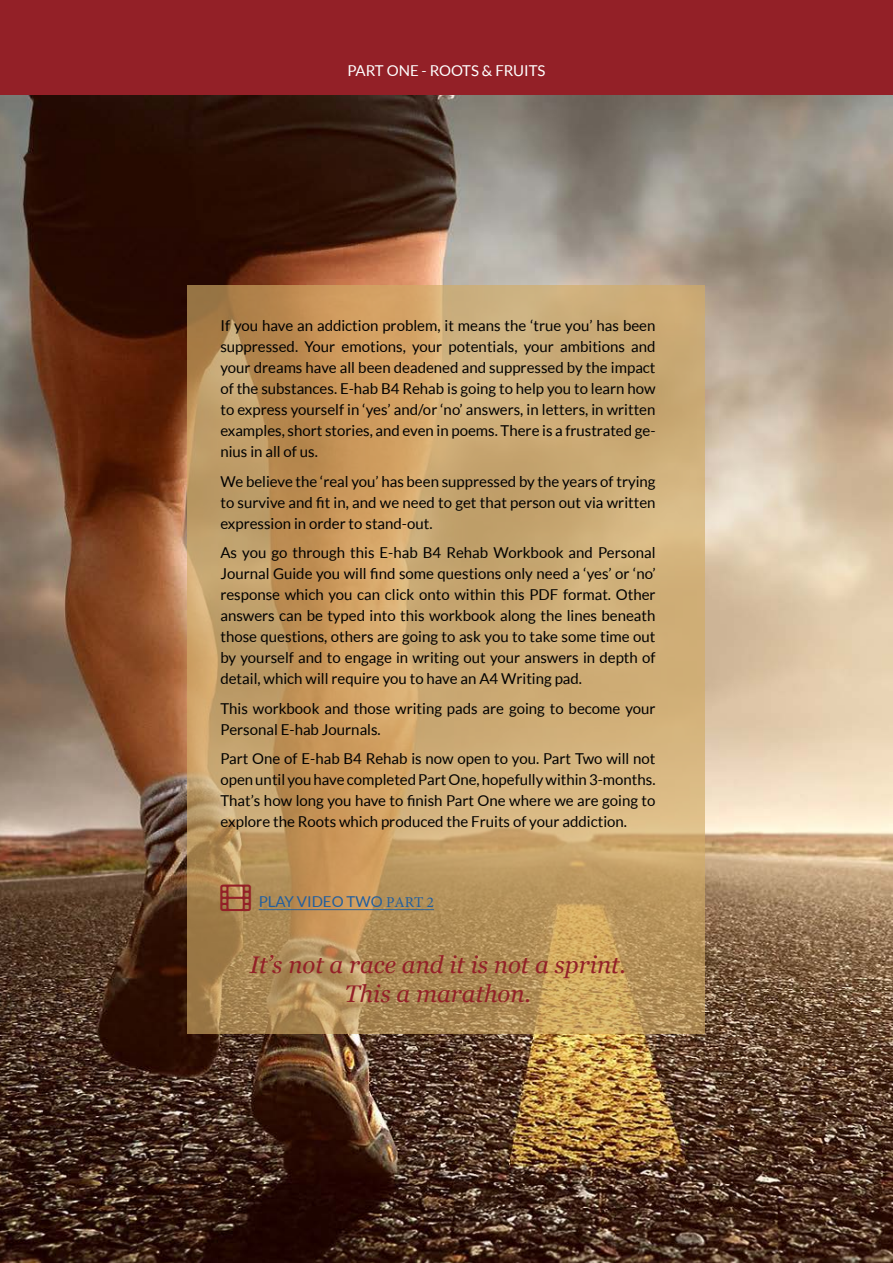
<style>
.page{position:relative;width:893px;height:1263px;background:#fff}
.page>*{position:absolute;margin:0;border:0;box-sizing:border-box;transform-origin:0 0}
.t1{font:italic 24px/28.8px "Georgia";color:#932027;text-align:center}
.t2{font:15px/21px "Lato";color:#000;text-align:justify}
.t3{font:15px "Lato";color:#fff}
.t4{font:15px "Lato";color:#215e9e}
.s1{font-family:"Minion Pro"}
</style>
<div class="page">
<div style="left:0;top:0;width:892px;height:97px;background:#932027"></div>
<hr style="left:892px;top:0;width:1px;height:97px;background:#932027">
<img style="left:0;top:96px;width:892px;height:1167px">
<svg style="left:188px;top:285px;width:517px;height:748px;background:#c5a069"></svg>
<hr style="left:259px;top:909px;width:175px;height:1px;background:#215e9e">
<svg style="left:220px;top:885px;width:31px;height:26px"></svg>
<p class="t3" style="left:347px;top:62px;width:200px">PART ONE - ROOTS &amp; FRUITS</p>
<p class="t2" style="left:220px;top:315px;width:437px">If you have an addiction problem, it means the ‘true you’ has been suppressed. Your emotions, your potentials, your ambitions and your dreams have all been deadened and suppressed by the impact of the substances. E-hab B4 Rehab is going to help you to learn how to express yourself in ‘yes’ and/or ‘no’ answers, in letters, in written examples, short stories, and even in poems. There is a frustrated ge&shy;nius in all of us.</p>
<p class="t2" style="left:220px;top:470px;width:437px">We believe the ‘real you’ has been suppressed by the years of trying to survive and fit in, and we need to get that person out via written expression in order to stand-out.</p>
<p class="t2" style="left:220px;top:542px;width:437px">As you go through this E-hab B4 Rehab Workbook and Personal Journal Guide you will find some questions only need a ‘yes’ or ‘no’ response which you can click onto within this PDF format. Other answers can be typed into this workbook along the lines beneath those questions, others are going to ask you to take some time out by yourself and to engage in writing out your answers in depth of detail, which will require you to have an A4 Writing pad.</p>
<p class="t2" style="left:220px;top:697px;width:437px">This workbook and those writing pads are going to become your<br>Personal E-hab Journals.</p>
<p class="t2" style="left:220px;top:748px;width:437px">Part One of E-hab B4 Rehab is now open to you. Part Two will not open until you have completed Part One, hopefully within 3-months.<br>That’s how long you have to finish Part One where we are going to explore the Roots which produced the Fruits of your addiction.</p>
<p class="t4" style="left:259px;top:893px;width:177px">PLAY VIDEO TWO <span class="s1">PART 2</span></p>
<h1 class="t1" style="left:250px;top:949px;width:378px">It’s not a race and it is not a sprint.<br>This a marathon.</h1>
</div>
